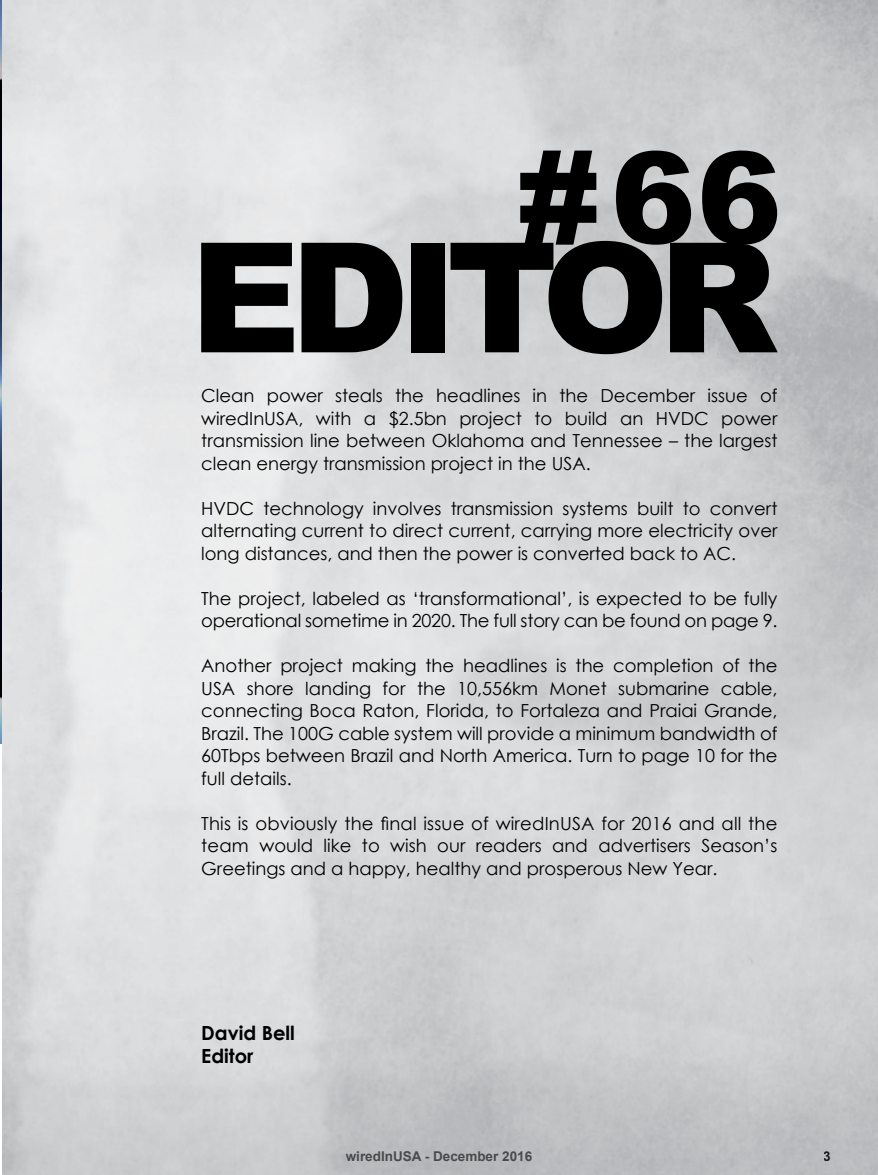
<style>
.page{position:relative;width:878px;height:1175px;background:#fff}
.page>*{position:absolute;margin:0;border:0;box-sizing:border-box;transform-origin:0 0}
.t1{font:900 153px "Arial";letter-spacing:-.07em;color:#000}
.t2{font:900 127.05px "Arial";color:#000}
.t3{font:700 19.5px/23.4px "Century Gothic";color:#000}
.t4{font:18px/22.5px "Century Gothic";color:#000;text-align:justify}
.t5{font:700 13.5px "Arial";color:#4a4a4d}
.t6{font:700 13.5px "Arial";color:#000}
</style>
<div class="page">
<img style="left:1px;top:0;width:877px;height:1174px">
<img style="left:0;top:1px;width:1px;height:742px">
<h2 class="t2" style="left:516px;top:105px;width:266px">#66</h2>
<h1 class="t1" style="left:190px;top:186px;width:589px">EDITOR</h1>
<p class="t4" style="left:201px;top:384px;width:577px">Clean power steals the headlines in the December issue of wiredInUSA, with a $2.5bn project to build an HVDC power transmission line between Oklahoma and Tennessee – the largest clean energy transmission project in the USA.</p>
<p class="t4" style="left:201px;top:496px;width:577px">HVDC technology involves transmission systems built to convert alternating current to direct current, carrying more electricity over long distances, and then the power is converted back to AC.</p>
<p class="t4" style="left:201px;top:586px;width:577px">The project, labeled as ‘transformational’, is expected to be fully operational sometime in 2020. The full story can be found on page 9.</p>
<p class="t4" style="left:201px;top:654px;width:577px">Another project making the headlines is the completion of the USA shore landing for the 10,556km Monet submarine cable, connecting Boca Raton, Florida, to Fortaleza and Praiai Grande, Brazil. The 100G cable system will provide a minimum bandwidth of 60Tbps between Brazil and North America. Turn to page 10 for the full details.</p>
<p class="t4" style="left:201px;top:811px;width:577px">This is obviously the final issue of wiredInUSA for 2016 and all the team would like to wish our readers and advertisers Season’s Greetings and a happy, healthy and prosperous New Year.</p>
<p class="t3" style="left:201px;top:1020px;width:95px">David Bell<br>Editor</p>
<p class="t5" style="left:346px;top:1147px;width:188px">wiredInUSA - December 2016</p>
<p class="t6" style="left:824px;top:1147px;width:9px">3</p>
</div>
